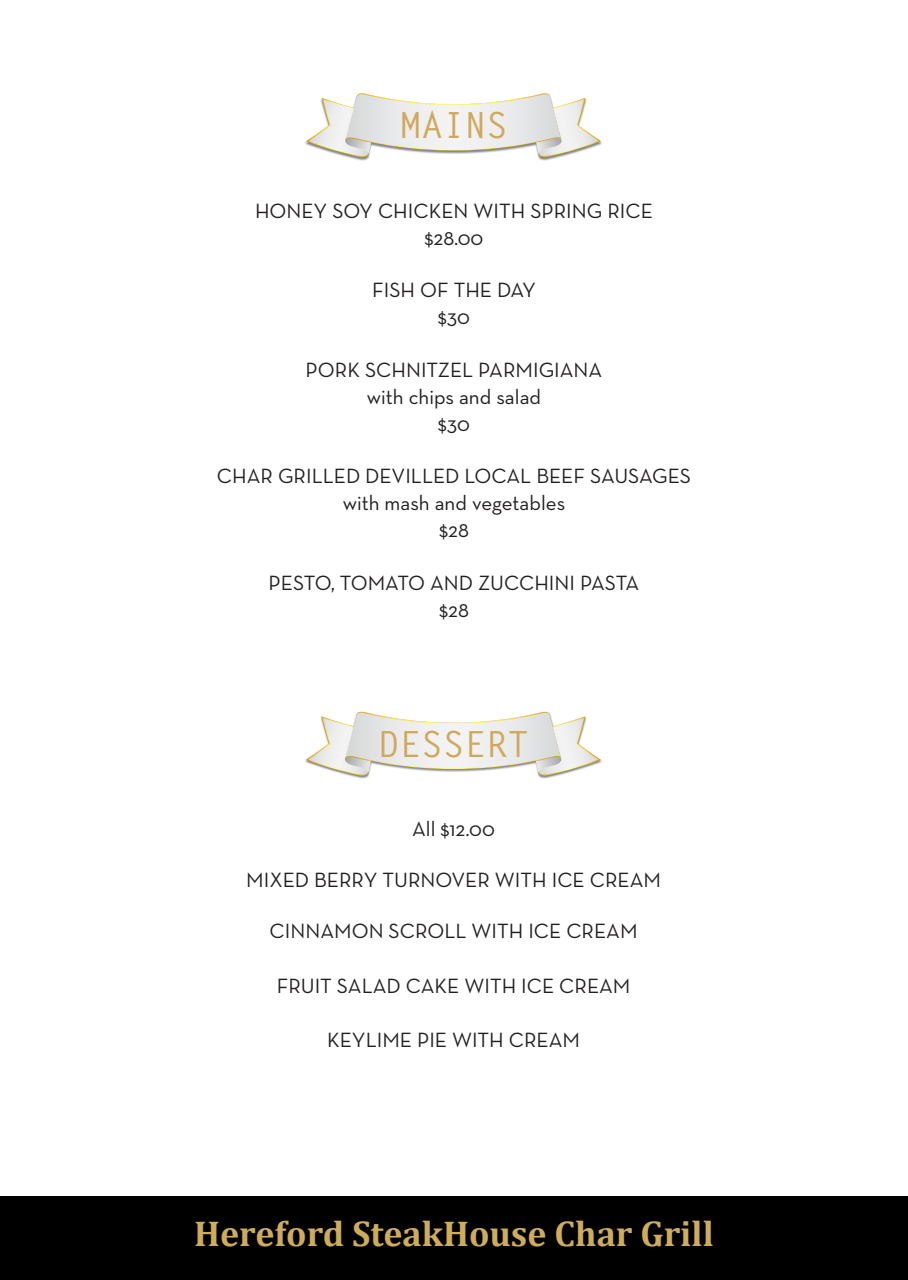
<style>
.page{position:relative;width:908px;height:1280px;background:#fff}
.page>*{position:absolute;margin:0;border:0;box-sizing:border-box;transform-origin:0 0}
.t1{font:700 36px "Cambria";color:#cdac5b}
.t2{font:700 36px "Letter Gothic Std";color:#d0a85d}
.t3{font:21px "Neutra Text";color:#231f20}
</style>
<div class="page">
<svg style="left:306px;top:711px;width:295px;height:65px"></svg>
<img style="left:305px;top:141px;width:297px;height:20px">
<svg style="left:306px;top:93px;width:295px;height:64px"></svg>
<div style="left:0;top:1196px;width:908px;height:84px;background:#000"></div>
<p class="t2" style="left:400px;top:103px;width:110px">MAINS</p>
<p class="t3" style="left:255px;top:198px;width:399px">HONEY SOY CHICKEN WITH SPRING RICE</p>
<p class="t3" style="left:425px;top:225px;width:60px">$28.00</p>
<p class="t3" style="left:372px;top:277px;width:165px">FISH OF THE DAY</p>
<p class="t3" style="left:438px;top:304px;width:34px">$30</p>
<p class="t3" style="left:306px;top:357px;width:298px">PORK SCHNITZEL PARMIGIANA</p>
<p class="t3" style="left:367px;top:384px;width:176px">with chips and salad</p>
<p class="t3" style="left:438px;top:411px;width:34px">$30</p>
<p class="t3" style="left:217px;top:463px;width:476px">CHAR GRILLED DEVILLED LOCAL BEEF SAUSAGES</p>
<p class="t3" style="left:343px;top:490px;width:224px">with mash and vegetables</p>
<p class="t3" style="left:439px;top:517px;width:31px">$28</p>
<p class="t3" style="left:269px;top:570px;width:372px">PESTO, TOMATO AND ZUCCHINI PASTA</p>
<p class="t3" style="left:439px;top:597px;width:31px">$28</p>
<p class="t2" style="left:378px;top:722px;width:153px">DESSERT</p>
<p class="t3" style="left:412px;top:817px;width:84px">All $12.00</p>
<p class="t3" style="left:246px;top:868px;width:416px">MIXED BERRY TURNOVER WITH ICE CREAM</p>
<p class="t3" style="left:270px;top:919px;width:370px">CINNAMON SCROLL WITH ICE CREAM</p>
<p class="t3" style="left:277px;top:973px;width:355px">FRUIT SALAD CAKE WITH ICE CREAM</p>
<p class="t3" style="left:327px;top:1027px;width:255px">KEYLIME PIE WITH CREAM</p>
<p class="t1" style="left:194px;top:1211px;width:521px">Hereford SteakHouse Char Grill</p>
</div>
